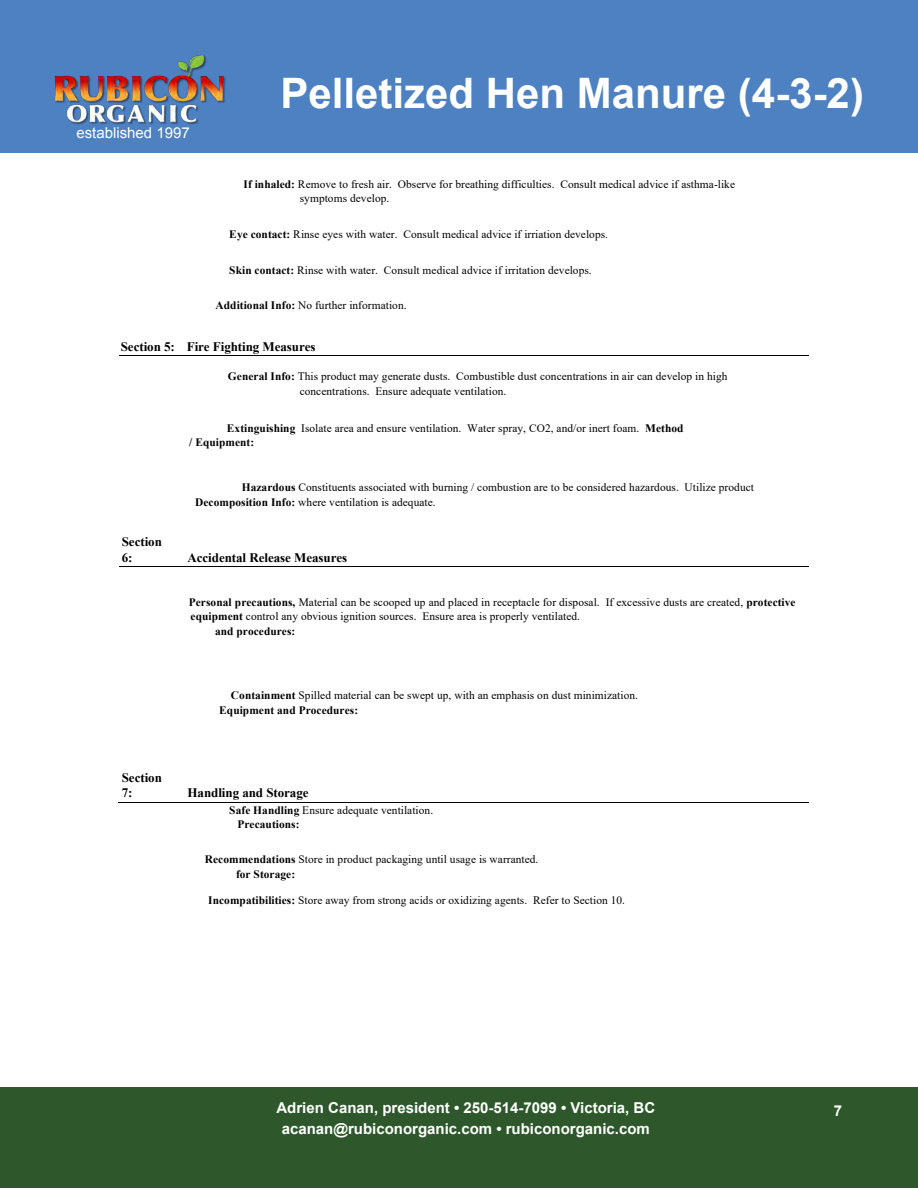
<style>
.page{position:relative;width:918px;height:1188px;background:#fff}
.page>*{position:absolute;margin:0;border:0;box-sizing:border-box;transform-origin:0 0}
.t1{font:700 42px "Arial";color:#fff}
.t2{font:700 15px/21px "Arial";color:#fff;text-align:center}
.t3{font:15px "Arial";color:#fff}
.t4{font:700 13.05px/15.9px "Times New Roman";letter-spacing:-.005em;color:#000}
.t5{font:11.4px/14.7px "Times New Roman";letter-spacing:.005em;color:#000}
.t6{font:700 11.4px "Times New Roman";letter-spacing:.005em;color:#000}
.s1{font-weight:700}
</style>
<div class="page">
<div style="left:0;top:1087px;width:918px;height:101px;background:#2e582b"></div>
<div style="left:0;top:0;width:918px;height:153px;background:#4d81c2"></div>
<img style="left:55px;top:55px;width:171px;height:70px">
<hr style="left:120px;top:355px;width:68px;height:1px;background:#000">
<hr style="left:189px;top:355px;width:619px;height:1px;background:#000">
<hr style="left:120px;top:566px;width:68px;height:1px;background:#000">
<hr style="left:189px;top:566px;width:619px;height:1px;background:#000">
<hr style="left:119px;top:802px;width:69px;height:1px;background:#000">
<hr style="left:188px;top:802px;width:620px;height:1px;background:#000">
<h2 class="t3" style="left:76px;top:123px;width:115px">established 1997</h2>
<h1 class="t1" style="left:281px;top:65px;width:585px">Pelletized Hen Manure (4-3-2)</h1>
<p class="t5" style="left:300px;top:176px;width:437px;text-indent:-56px"><span class="s1">If inhaled:</span> Remove to fresh air. Observe for breathing difficulties. Consult medical advice if asthma-like symptoms develop.</p>
<p class="t5" style="left:229px;top:227px;width:380px"><span class="s1">Eye contact:</span> Rinse eyes with water. Consult medical advice if irriation develops.</p>
<p class="t5" style="left:229px;top:262px;width:364px"><span class="s1">Skin contact:</span> Rinse with water. Consult medical advice if irritation develops.</p>
<p class="t5" style="left:216px;top:297px;width:193px"><span class="s1">Additional Info:</span> No further information.</p>
<p class="t4" style="left:121px;top:339px;width:196px">Section 5: Fire Fighting Measures</p>
<p class="t4" style="left:122px;top:533px;width:42px">Section<br>6:</p>
<p class="t4" style="left:122px;top:769px;width:42px">Section<br>7:</p>
<p class="t5" style="left:300px;top:368px;width:429px;text-indent:-72px"><span class="s1">General Info:</span> This product may generate dusts. Combustible dust concentrations in air can develop in high concentrations. Ensure adequate ventilation.</p>
<p class="t5" style="left:189px;top:421px;width:496px;line-height:14.2px;text-indent:38px"><span class="s1">Extinguishing</span> Isolate area and ensure ventilation. Water spray, CO2, and/or inert foam. <span class="s1">Method / Equipment:</span></p>
<p class="t5" style="left:195px;top:480px;width:560px;text-indent:47px"><span class="s1">Hazardous</span> Constituents associated with burning / combustion are to be considered hazardous. Utilize product<br><span class="s1">Decomposition Info:</span> where ventilation is adequate.</p>
<p class="t4" style="left:188px;top:549px;width:161px">Accidental Release Measures</p>
<p class="t5" style="left:189px;top:594px;width:608px"><span class="s1">Personal precautions,</span> Material can be scooped up and placed in receptacle for disposal. If excessive dusts are created, <span class="s1">protective</span></p>
<p class="t5" style="left:191px;top:609px;width:391px"><span class="s1">equipment</span> control any obvious ignition sources. Ensure area is properly ventilated.</p>
<p class="t6" style="left:215px;top:623px;width:82px">and procedures:</p>
<p class="t5" style="left:219px;top:687px;width:420px;text-indent:12px"><span class="s1">Containment</span> Spilled material can be swept up, with an emphasis on dust minimization.<br><span class="s1">Equipment and Procedures:</span></p>
<p class="t4" style="left:188px;top:785px;width:123px">Handling and Storage</p>
<p class="t5" style="left:237px;top:802px;width:197px;text-indent:-8px"><span class="s1">Safe Handling</span> Ensure adequate ventilation.<br><span class="s1">Precautions:</span></p>
<p class="t5" style="left:236px;top:852px;width:304px;text-indent:-31px"><span class="s1">Recommendations</span> Store in product packaging until usage is warranted. <span class="s1">for Storage:</span></p>
<p class="t5" style="left:208px;top:893px;width:418px"><span class="s1">Incompatibilities:</span> Store away from strong acids or oxidizing agents. Refer to Section 10.</p>
<h2 class="t2" style="left:276px;top:1098px;width:380px">Adrien Canan, president • 250-514-7099 • Victoria, BC acanan@rubiconorganic.com • rubiconorganic.com</h2>
<h2 class="t2" style="left:834px;top:1101px;width:10px">7</h2>
</div>
